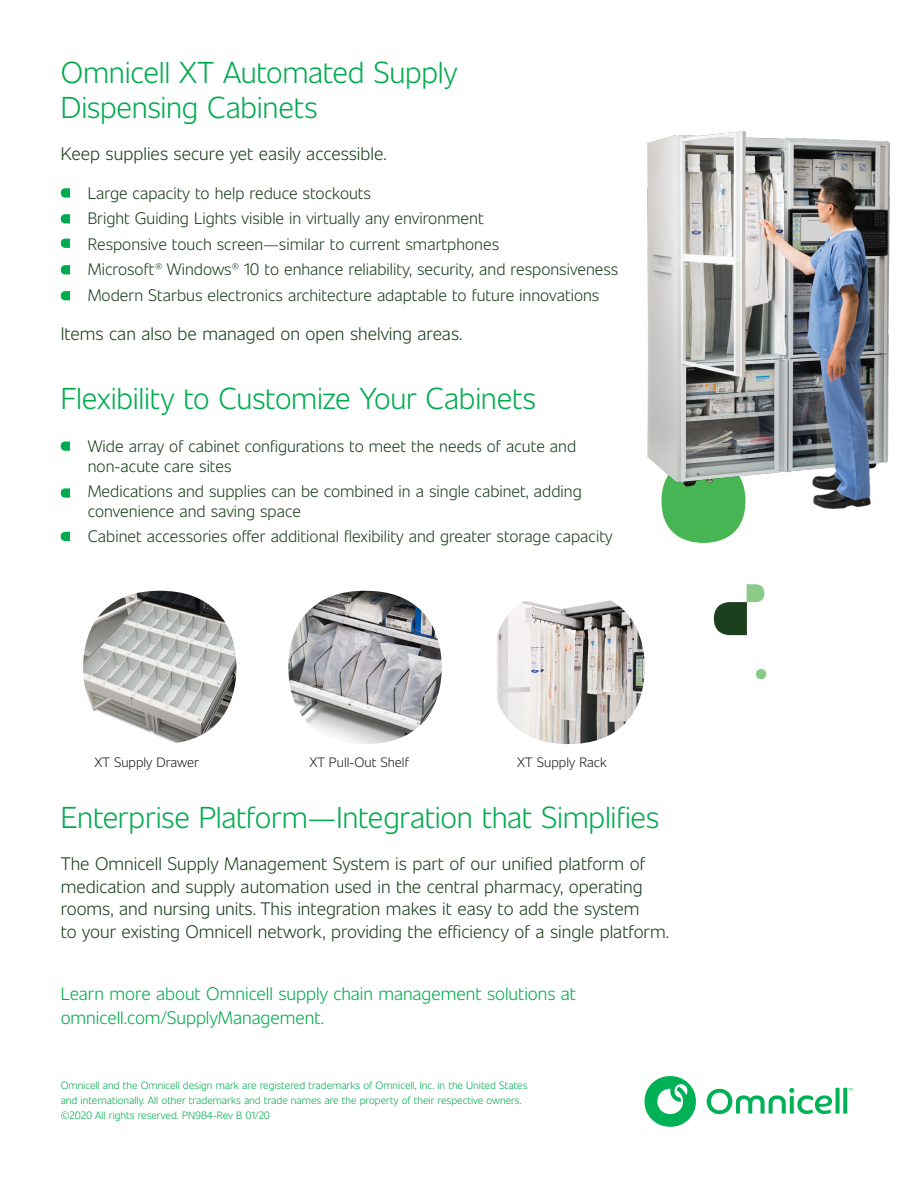
<style>
.page{position:relative;width:918px;height:1188px;background:#fff}
.page>*{position:absolute;margin:0;border:0;box-sizing:border-box;transform-origin:0 0}
.t1{font:300 30px/34.5px "Unitext";letter-spacing:-.01em;color:#00ab4e}
.t2{font:300 18px/22.5px "Unitext";color:#1c401d}
.t3{font:300 18px/24px "Unitext";color:#00ab4d}
.t4{font:300 16.5px/25.5px "Unitext";color:#1c401d}
.t5{font:300 13.5px "Unitext";color:#221f20}
.t6{font:300 10.5px/15px "Unitext";color:#00ab4e}
</style>
<div class="page">
<svg style="left:663px;top:517px;width:81px;height:26px"></svg>
<svg style="left:756px;top:669px;width:10px;height:10px"></svg>
<svg style="left:714px;top:584px;width:50px;height:51px"></svg>
<svg style="left:61px;top:188px;width:9px;height:10px"></svg>
<svg style="left:61px;top:442px;width:9px;height:9px"></svg>
<svg style="left:61px;top:214px;width:9px;height:9px"></svg>
<svg style="left:61px;top:488px;width:9px;height:10px"></svg>
<svg style="left:61px;top:239px;width:9px;height:9px"></svg>
<svg style="left:61px;top:265px;width:9px;height:9px"></svg>
<svg style="left:61px;top:291px;width:9px;height:9px"></svg>
<svg style="left:61px;top:532px;width:9px;height:9px"></svg>
<svg style="left:644px;top:1076px;width:52px;height:51px"></svg>
<svg style="left:707px;top:1088px;width:146px;height:26px"></svg>
<img style="left:647px;top:131px;width:244px;height:386px">
<img style="left:83px;top:591px;width:153px;height:152px">
<img style="left:288px;top:591px;width:154px;height:153px">
<img style="left:497px;top:600px;width:148px;height:144px">
<h1 class="t1" style="left:61px;top:54px;width:398px">Omnicell XT Automated Supply<br>Dispensing Cabinets</h1>
<p class="t2" style="left:61px;top:141px;width:328px">Keep supplies secure yet easily accessible.</p>
<p class="t4" style="left:88px;top:179px;width:532px">Large capacity to help reduce stockouts<br>Bright Guiding Lights visible in virtually any environment<br>Responsive touch screen—similar to current smartphones<br>Microsoft® Windows® 10 to enhance reliability, security, and responsiveness Modern Starbus electronics architecture adaptable to future innovations</p>
<p class="t2" style="left:61px;top:321px;width:403px">Items can also be managed on open shelving areas.</p>
<h1 class="t1" style="left:61px;top:379px;width:477px">Flexibility to Customize Your Cabinets</h1>
<p class="t4" style="left:88px;top:436px;width:490px;line-height:19.5px">Wide array of cabinet configurations to meet the needs of acute and non-acute care sites</p>
<p class="t4" style="left:88px;top:481px;width:496px;line-height:19.5px">Medications and supplies can be combined in a single cabinet, adding convenience and saving space</p>
<p class="t4" style="left:88px;top:523px;width:526px">Cabinet accessories offer additional flexibility and greater storage capacity</p>
<p class="t5" style="left:94px;top:753px;width:106px">XT Supply Drawer</p>
<p class="t5" style="left:309px;top:753px;width:101px">XT Pull-Out Shelf</p>
<p class="t5" style="left:517px;top:753px;width:91px">XT Supply Rack</p>
<h1 class="t1" style="left:61px;top:799px;width:600px">Enterprise Platform—Integration that Simplifies</h1>
<p class="t2" style="left:61px;top:852px;width:610px">The Omnicell Supply Management System is part of our unified platform of medication and supply automation used in the central pharmacy, operating rooms, and nursing units. This integration makes it easy to add the system<br>to your existing Omnicell network, providing the efficiency of a single platform.</p>
<p class="t3" style="left:61px;top:980px;width:517px">Learn more about Omnicell supply chain management solutions at omnicell.com/SupplyManagement.</p>
<p class="t6" style="left:61px;top:1077px;width:468px">Omnicell and the Omnicell design mark are registered trademarks of Omnicell, Inc. in the United States and internationally. All other trademarks and trade names are the property of their respective owners. ©2020 All rights reserved. PN984-Rev B 01/20</p>
</div>
